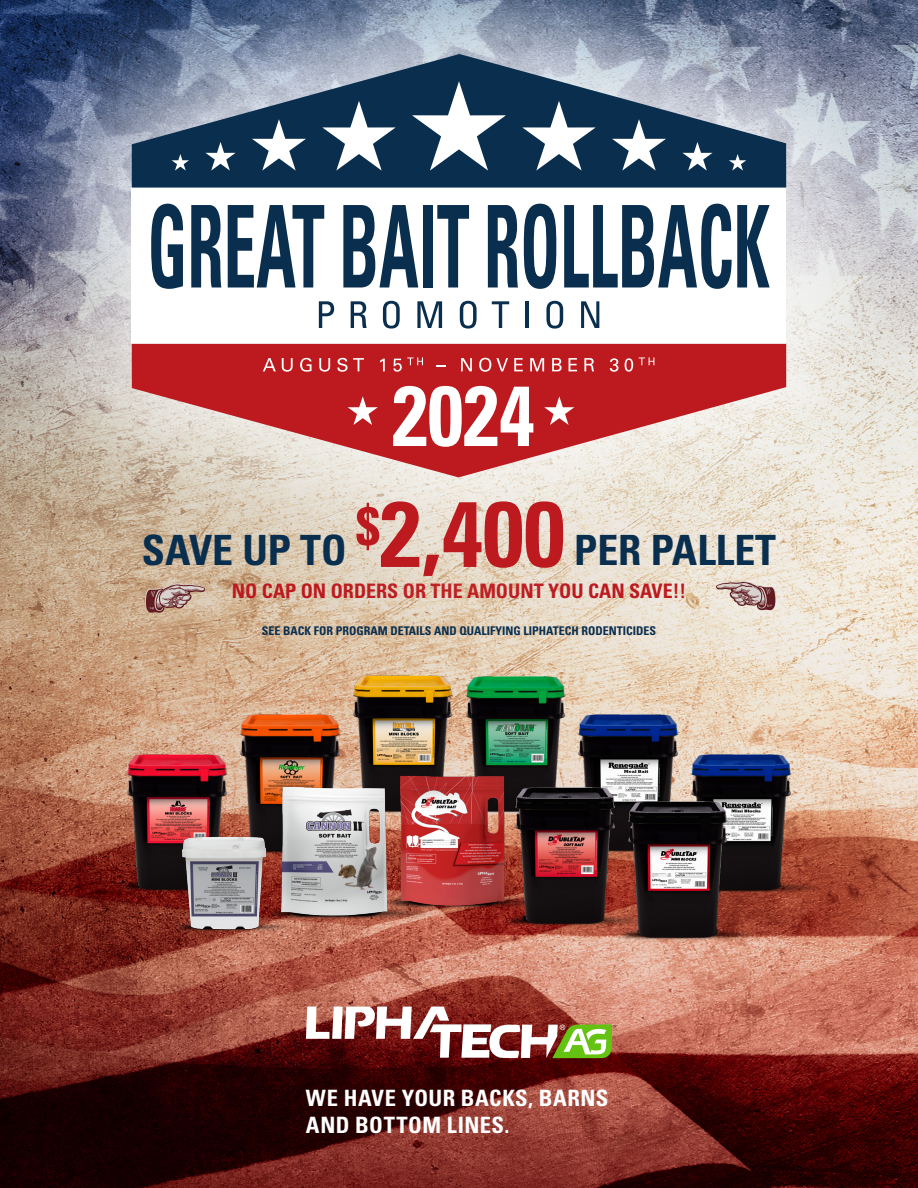
<style>
.page{position:relative;width:918px;height:1188px;background:#fff}
.page>*{position:absolute;margin:0;border:0;box-sizing:border-box;transform-origin:0 0}
.t1{font:700 condensed 41.7px "Univers LT Std";color:#092e4e}
.t2{font:700 condensed 22.5px/27px "Univers LT Std";letter-spacing:.02em;color:#fff}
.t3{font:700 condensed 19.95px "Univers LT Std";color:#bd1a1f}
.t4{font:700 condensed 12px "Univers LT Std";color:#092e4e}
.s1{font-size:92.7px;color:#bd1a1f}
</style>
<div class="page">
<img style="left:0;top:620px;width:918px;height:568px">
<img style="left:94px;top:878px;width:27px;height:15px">
<img style="left:797px;top:879px;width:31px;height:16px">
<img style="left:390px;top:893px;width:119px;height:18px">
<img style="left:269px;top:903px;width:169px;height:18px">
<img style="left:684px;top:747px;width:113px;height:150px">
<img style="left:572px;top:708px;width:112px;height:87px">
<img style="left:346px;top:669px;width:226px;height:149px">
<img style="left:121px;top:747px;width:112px;height:150px">
<img style="left:233px;top:708px;width:113px;height:149px">
<img style="left:398px;top:774px;width:110px;height:134px">
<img style="left:278px;top:784px;width:112px;height:135px">
<img style="left:480px;top:912px;width:29px;height:16px">
<img style="left:595px;top:927px;width:170px;height:15px">
<img style="left:157px;top:921px;width:137px;height:12px">
<img style="left:621px;top:795px;width:113px;height:149px">
<img style="left:178px;top:834px;width:91px;height:98px">
<img style="left:509px;top:781px;width:112px;height:149px">
<svg style="left:306px;top:1007px;width:306px;height:51px"></svg>
<div style="left:0;top:0;width:918px;height:620px;background:#fff;opacity:.75"></div>
<div style="left:132px;top:188px;width:654px;height:156px;background:#fff"></div>
<svg style="left:132px;top:54px;width:654px;height:134px;fill:#092e4e"></svg>
<svg style="left:132px;top:344px;width:654px;height:133px;fill:#bd1a1f"></svg>
<svg style="left:412px;top:81px;width:94px;height:90px"></svg>
<svg style="left:322px;top:101px;width:74px;height:70px"></svg>
<svg style="left:252px;top:119px;width:54px;height:52px"></svg>
<svg style="left:205px;top:142px;width:31px;height:29px"></svg>
<svg style="left:348px;top:396px;width:30px;height:29px"></svg>
<svg style="left:544px;top:396px;width:30px;height:29px"></svg>
<svg style="left:172px;top:154px;width:17px;height:17px"></svg>
<svg style="left:729px;top:154px;width:17px;height:17px"></svg>
<svg style="left:522px;top:101px;width:74px;height:70px"></svg>
<svg style="left:612px;top:119px;width:54px;height:52px"></svg>
<svg style="left:682px;top:142px;width:31px;height:29px"></svg>
<svg style="left:151px;top:204px;width:32px;height:85px"></svg>
<svg style="left:191px;top:205px;width:30px;height:82px"></svg>
<svg style="left:228px;top:205px;width:96px;height:82px"></svg>
<svg style="left:343px;top:205px;width:75px;height:82px"></svg>
<div style="left:423px;top:205px;width:10px;height:82px;background:#092e4e"></div>
<svg style="left:437px;top:205px;width:32px;height:82px"></svg>
<svg style="left:488px;top:205px;width:30px;height:82px"></svg>
<svg style="left:524px;top:204px;width:32px;height:85px"></svg>
<svg style="left:564px;top:204px;width:206px;height:85px"></svg>
<svg style="left:393px;top:386px;width:140px;height:61px"></svg>
<svg style="left:319px;top:301px;width:15px;height:27px"></svg>
<svg style="left:351px;top:301px;width:16px;height:27px"></svg>
<svg style="left:383px;top:301px;width:17px;height:28px"></svg>
<svg style="left:417px;top:301px;width:25px;height:27px"></svg>
<svg style="left:460px;top:301px;width:17px;height:28px"></svg>
<svg style="left:492px;top:301px;width:17px;height:27px"></svg>
<hr style="left:525px;top:301px;width:3px;height:27px;background:#092e4e">
<svg style="left:546px;top:301px;width:17px;height:28px"></svg>
<svg style="left:581px;top:301px;width:18px;height:27px"></svg>
<svg style="left:263px;top:358px;width:13px;height:13px"></svg>
<svg style="left:282px;top:358px;width:11px;height:14px"></svg>
<svg style="left:300px;top:358px;width:12px;height:14px"></svg>
<svg style="left:319px;top:358px;width:11px;height:14px"></svg>
<svg style="left:337px;top:358px;width:27px;height:14px"></svg>
<svg style="left:380px;top:359px;width:5px;height:12px"></svg>
<svg style="left:393px;top:357px;width:30px;height:15px"></svg>
<svg style="left:461px;top:358px;width:11px;height:13px"></svg>
<svg style="left:479px;top:358px;width:29px;height:14px"></svg>
<svg style="left:514px;top:358px;width:9px;height:13px"></svg>
<svg style="left:530px;top:358px;width:14px;height:13px"></svg>
<svg style="left:552px;top:358px;width:10px;height:13px"></svg>
<svg style="left:569px;top:358px;width:8px;height:13px"></svg>
<svg style="left:584px;top:358px;width:10px;height:13px"></svg>
<svg style="left:610px;top:358px;width:8px;height:14px"></svg>
<svg style="left:625px;top:358px;width:8px;height:14px"></svg>
<svg style="left:639px;top:357px;width:15px;height:8px"></svg>
<svg style="left:145px;top:584px;width:60px;height:29px"></svg>
<svg style="left:716px;top:581px;width:60px;height:29px"></svg>
<h1 class="t1" style="left:142px;top:525px;width:636px">SAVE UP TO <sup>$</sup><span class="s1">2,400</span> PER PALLET</h1>
<h3 class="t3" style="left:232px;top:579px;width:456px">NO CAP ON ORDERS OR THE AMOUNT YOU CAN SAVE!!</h3>
<p class="t4" style="left:262px;top:623px;width:396px">SEE BACK FOR PROGRAM DETAILS AND QUALIFYING LIPHATECH RODENTICIDES</p>
<h2 class="t2" style="left:306px;top:1085px;width:304px">WE HAVE YOUR BACKS, BARNS<br>AND BOTTOM LINES.</h2>
</div>
